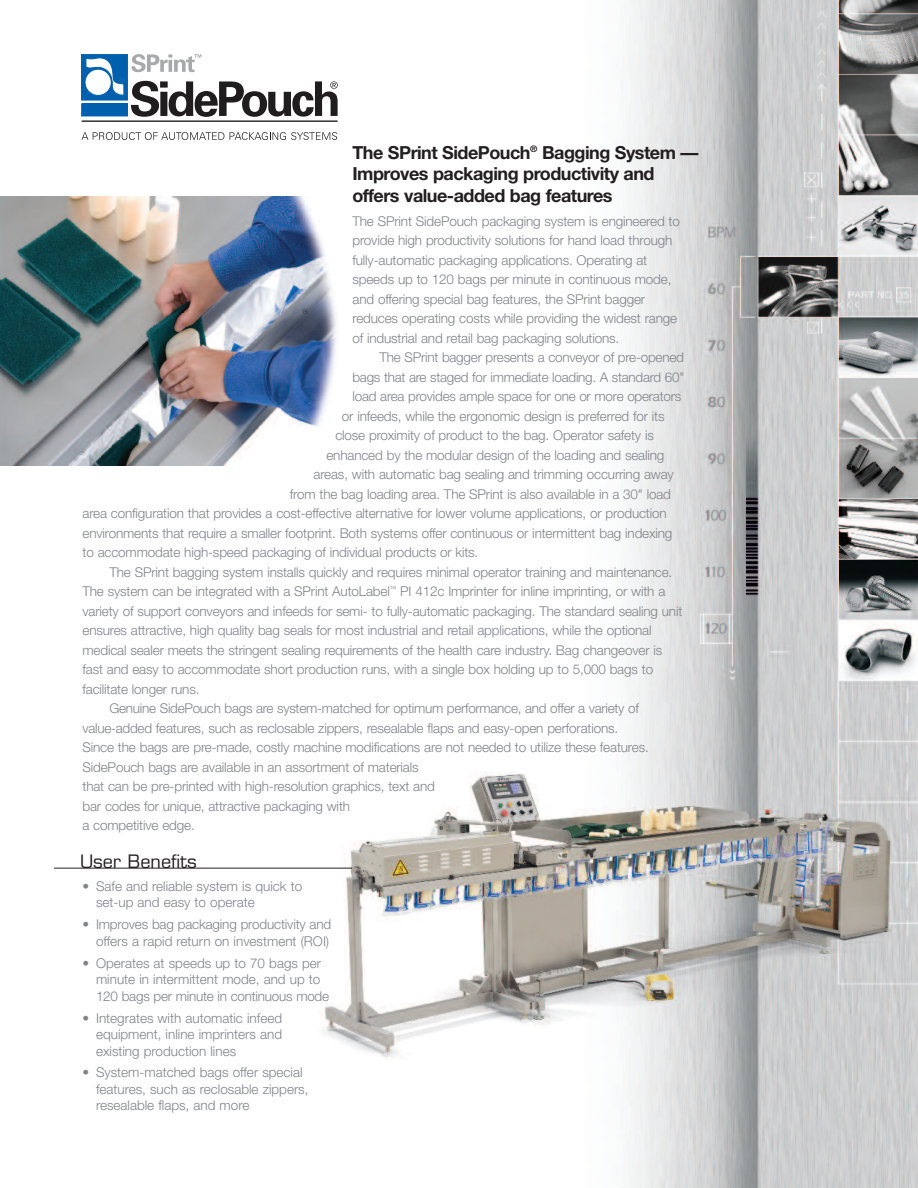
<style>
.page{position:relative;width:918px;height:1188px;background:#fff}
.page>*{position:absolute;margin:0;border:0;box-sizing:border-box;transform-origin:0 0}
.t1{font:700 18px/21.6px "Helvetica Neue";letter-spacing:-.03em;color:#231f20}
.t2{font:18px "Eurostile";color:#231f20}
.t3{font:300 13.5px/16.5px "Helvetica Neue";letter-spacing:-.01em;color:#80838a}
</style>
<div class="page">
<img style="left:8px;top:0;width:910px;height:1188px">
<hr style="left:82px;top:120px;width:256px;height:2px;background:#201d1e">
<svg style="left:82px;top:132px;width:142px;height:8px"></svg>
<svg style="left:230px;top:132px;width:107px;height:8px"></svg>
<svg style="left:82px;top:54px;width:256px;height:63px"></svg>
<hr style="left:54px;top:868px;width:298px;height:1px;background:#231f20">
<img style="left:0;top:197px;width:351px;height:269px">
<img style="left:342px;top:197px;width:9px;height:188px">
<h1 class="t1" style="left:352px;top:143px;width:348px">The SPrint SidePouch<sup>®</sup> Bagging System —<br>Improves packaging productivity and offers value-added bag features</h1>
<p class="t3" style="left:352px;top:212px;width:329px;line-height:19.5px">The SPrint SidePouch packaging system is engineered to provide high productivity solutions for hand load through fully-automatic packaging applications. Operating at speeds up to 120 bags per minute in continuous mode, and offering special bag features, the SPrint bagger reduces operating costs while providing the widest range of industrial and retail bag packaging solutions.</p>
<p class="t3" style="left:380px;top:350px;width:306px">The SPrint bagger presents a conveyor of pre-opened</p>
<p class="t3" style="left:353px;top:370px;width:333px">bags that are staged for immediate loading. A standard 60"</p>
<p class="t3" style="left:353px;top:389px;width:330px">load area provides ample space for one or more operators</p>
<p class="t3" style="left:342px;top:409px;width:324px">or infeeds, while the ergonomic design is preferred for its</p>
<p class="t3" style="left:335px;top:428px;width:320px">close proximity of product to the bag. Operator safety is</p>
<p class="t3" style="left:326px;top:448px;width:339px">enhanced by the modular design of the loading and sealing</p>
<p class="t3" style="left:314px;top:467px;width:362px">areas, with automatic bag sealing and trimming occurring away</p>
<p class="t3" style="left:290px;top:487px;width:383px">from the bag loading area. The SPrint is also available in a 30" load</p>
<p class="t3" style="left:83px;top:506px;width:586px">area configuration that provides a cost-effective alternative for lower volume applications, or production</p>
<p class="t3" style="left:83px;top:526px;width:591px">environments that require a smaller footprint. Both systems offer continuous or intermittent bag indexing</p>
<p class="t3" style="left:83px;top:545px;width:397px">to accommodate high-speed packaging of individual products or kits.</p>
<p class="t3" style="left:110px;top:565px;width:564px">The SPrint bagging system installs quickly and requires minimal operator training and maintenance.</p>
<p class="t3" style="left:83px;top:584px;width:584px">The system can be integrated with a SPrint AutoLabel<sup>™</sup> PI 412c Imprinter for inline imprinting, or with a</p>
<p class="t3" style="left:82px;top:604px;width:601px">variety of support conveyors and infeeds for semi- to fully-automatic packaging. The standard sealing unit</p>
<p class="t3" style="left:83px;top:623px;width:571px">ensures attractive, high quality bag seals for most industrial and retail applications, while the optional</p>
<p class="t3" style="left:83px;top:643px;width:581px">medical sealer meets the stringent sealing requirements of the health care industry. Bag changeover is</p>
<p class="t3" style="left:83px;top:662px;width:572px">fast and easy to accommodate short production runs, with a single box holding up to 5,000 bags to</p>
<p class="t3" style="left:83px;top:682px;width:118px">facilitate longer runs.</p>
<p class="t3" style="left:110px;top:701px;width:531px">Genuine SidePouch bags are system-matched for optimum performance, and offer a variety of</p>
<p class="t3" style="left:83px;top:721px;width:537px">value-added features, such as reclosable zippers, resealable flaps and easy-open perforations.</p>
<p class="t3" style="left:83px;top:740px;width:568px">Since the bags are pre-made, costly machine modifications are not needed to utilize these features.</p>
<p class="t3" style="left:83px;top:760px;width:338px">SidePouch bags are available in an assortment of materials</p>
<p class="t3" style="left:83px;top:779px;width:354px">that can be pre-printed with high-resolution graphics, text and</p>
<p class="t3" style="left:83px;top:799px;width:269px">bar codes for unique, attractive packaging with</p>
<p class="t3" style="left:83px;top:818px;width:114px">a competitive edge.</p>
<h1 class="t2" style="left:80px;top:854px;width:118px">User Benefits</h1>
<p class="t3" style="left:96px;top:879px;width:208px;text-indent:-14px">• Safe and reliable system is quick to set-up and easy to operate</p>
<p class="t3" style="left:83px;top:918px;width:250px;text-align:right">• Improves bag packaging productivity and offers a rapid return on investment (ROI)</p>
<p class="t3" style="left:96px;top:956px;width:235px;text-indent:-14px">• Operates at speeds up to 70 bags per minute in intermittent mode, and up to<br>120 bags per minute in continuous mode</p>
<p class="t3" style="left:96px;top:1011px;width:188px;text-align:justify;text-indent:-14px">• Integrates with automatic infeed equipment, inline imprinters and existing production lines</p>
<p class="t3" style="left:96px;top:1066px;width:214px;text-indent:-14px">• System-matched bags offer special features, such as reclosable zippers, resealable flaps, and more</p>
</div>
